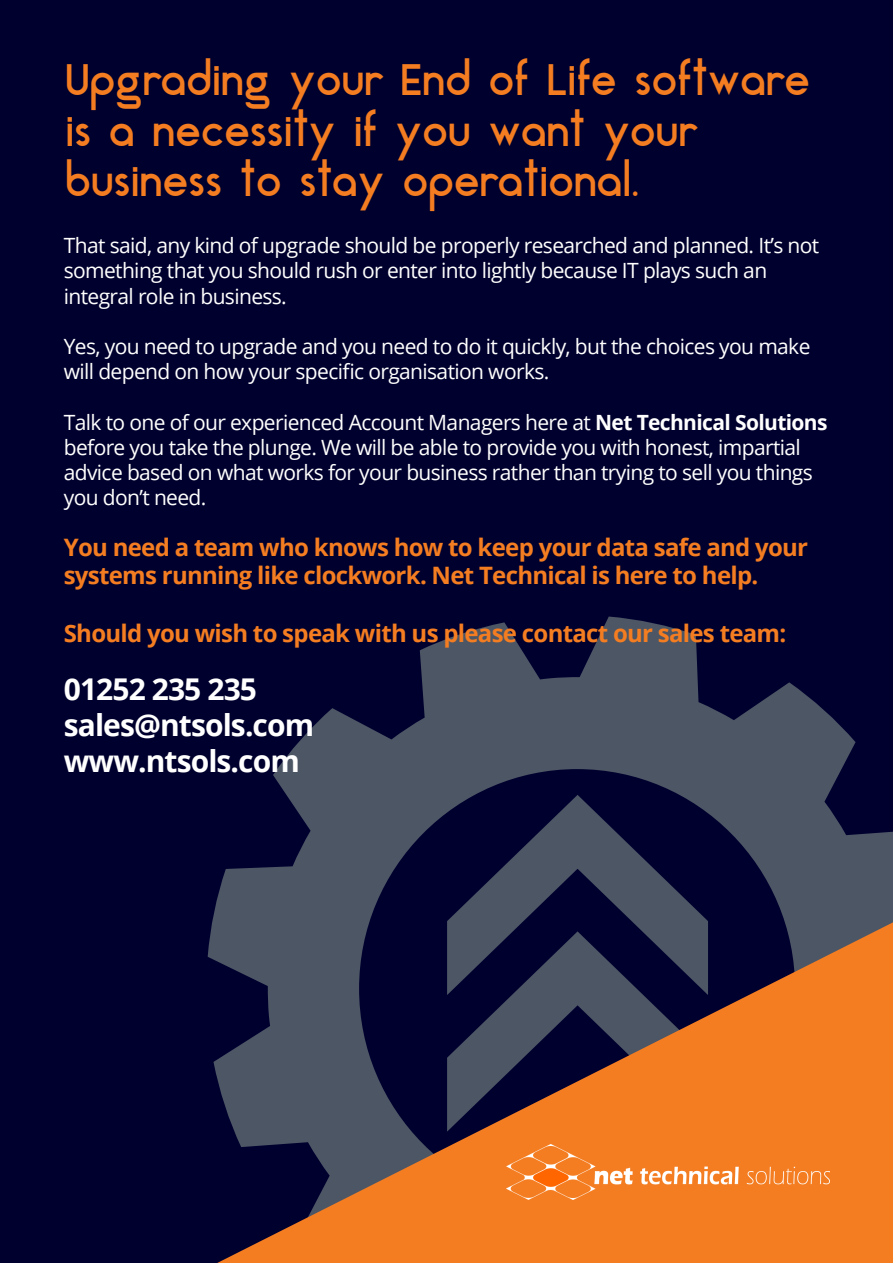
<style>
.page{position:relative;width:893px;height:1263px;background:#00002e}
.page>*{position:absolute;margin:0;border:0;box-sizing:border-box;transform-origin:0 0}
.t1{font:42px/50.4px "Aqua Grotesque";letter-spacing:-.075em;color:#f47d21}
.t2{font:700 30px "Open Sans";letter-spacing:-.03em;color:#fff}
.t3{font:700 24px/28.8px "Open Sans";letter-spacing:-.03em;color:#f47d21}
.t4{font:21px/25.2px "Open Sans";letter-spacing:-.03em;color:#fff}
.s1{font-weight:700}
</style>
<div class="page">
<svg style="left:208px;top:616px;width:685px;height:461px;fill:#4c5665"></svg>
<svg style="left:447px;top:795px;width:261px;height:127px"></svg>
<svg style="left:217px;top:922px;width:676px;height:341px"></svg>
<img style="left:506px;top:1144px;width:323px;height:55px">
<p class="t1" style="left:64px;top:59px;width:749px">Upgrading your End of Life software is a necessity if you want your business to stay operational.</p>
<p class="t4" style="left:64px;top:232px;width:757px">That said, any kind of upgrade should be properly researched and planned. It’s not something that you should rush or enter into lightly because IT plays such an integral role in business.</p>
<p class="t4" style="left:64px;top:333px;width:748px">Yes, you need to upgrade and you need to do it quickly, but the choices you make will depend on how your specific organisation works.</p>
<p class="t4" style="left:64px;top:409px;width:765px">Talk to one of our experienced Account Managers here at <span class="s1">Net Technical Solutions </span>before you take the plunge. We will be able to provide you with honest, impartial advice based on what works for your business rather than trying to sell you things you don’t need.</p>
<p class="t3" style="left:64px;top:532px;width:746px">You need a team who knows how to keep your data safe and your systems running like clockwork. Net Technical is here to help.</p>
<p class="t3" style="left:64px;top:618px;width:724px">Should you wish to speak with us please contact our sales team:</p>
<p class="t2" style="left:64px;top:667px;width:195px">01252 235 235</p>
<p class="t2" style="left:64px;top:703px;width:252px">sales@ntsols.com</p>
<p class="t2" style="left:64px;top:739px;width:238px">www.ntsols.com</p>
</div>
